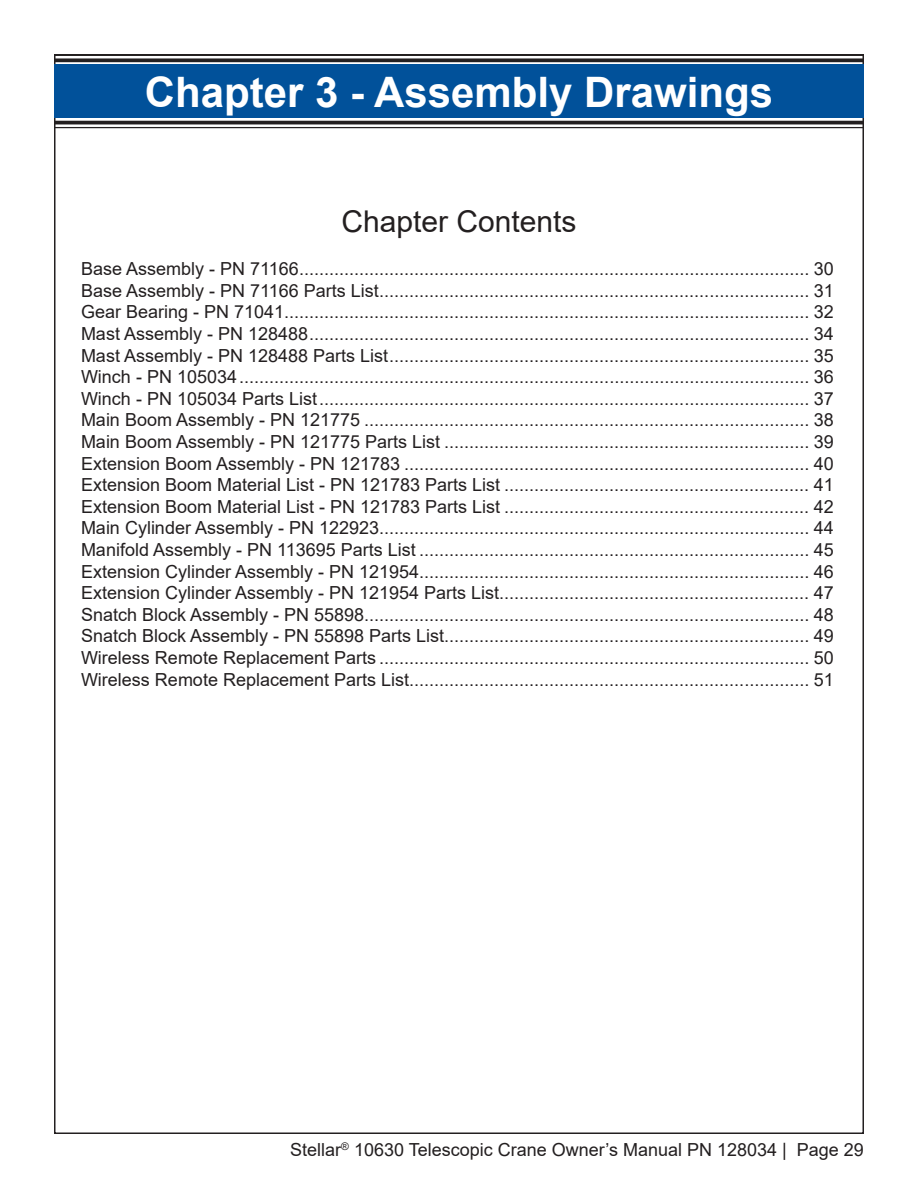
<style>
.page{position:relative;width:918px;height:1188px;background:#fff}
.page>*{position:absolute;margin:0;border:0;box-sizing:border-box;transform-origin:0 0}
.TOC_Page_Heading_Black{font:700 42px "Arial";color:#fff}
.Metric_Italicized{font:30px "Arial";color:#231f20}
.Table_of_Contents_Indent_1{font:18px "Arial";color:#231f20}
</style>
<div class="page">
<hr style="left:54px;top:121px;width:810px;height:3px;background:#231f20">
<hr style="left:54px;top:127px;width:810px;height:1px;background:#231f20">
<svg style="left:54px;top:58px;width:810px;height:4px;background:#3c3839"></svg>
<hr style="left:54px;top:55px;width:810px;height:1px;background:#231f20">
<div style="left:54px;top:64px;width:810px;height:54px;background:#01519a"></div>
<p class="TOC_Page_Heading_Black" style="left:145px;top:62px;width:630px">Chapter 3 - Assembly Drawings</p>
<p class="Metric_Italicized" style="left:341px;top:201px;width:237px">Chapter Contents</p>
<p class="Table_of_Contents_Indent_1" style="left:81px;top:257px;width:754px">Base Assembly - PN 71166...................................................................................................... 30</p>
<p class="Table_of_Contents_Indent_1" style="left:81px;top:278px;width:754px">Base Assembly - PN 71166 Parts List...................................................................................... 31</p>
<p class="Table_of_Contents_Indent_1" style="left:81px;top:300px;width:754px">Gear Bearing - PN 71041......................................................................................................... 32</p>
<p class="Table_of_Contents_Indent_1" style="left:81px;top:321px;width:754px">Mast Assembly - PN 128488.................................................................................................... 34</p>
<p class="Table_of_Contents_Indent_1" style="left:81px;top:343px;width:754px">Mast Assembly - PN 128488 Parts List.................................................................................... 35</p>
<p class="Table_of_Contents_Indent_1" style="left:81px;top:365px;width:754px">Winch - PN 105034.................................................................................................................. 36</p>
<p class="Table_of_Contents_Indent_1" style="left:81px;top:386px;width:754px">Winch - PN 105034 Parts List.................................................................................................. 37</p>
<p class="Table_of_Contents_Indent_1" style="left:81px;top:408px;width:754px">Main Boom Assembly - PN 121775 ......................................................................................... 38</p>
<p class="Table_of_Contents_Indent_1" style="left:81px;top:429px;width:754px">Main Boom Assembly - PN 121775 Parts List ......................................................................... 39</p>
<p class="Table_of_Contents_Indent_1" style="left:81px;top:451px;width:754px">Extension Boom Assembly - PN 121783 ................................................................................. 40</p>
<p class="Table_of_Contents_Indent_1" style="left:81px;top:473px;width:754px">Extension Boom Material List - PN 121783 Parts List ............................................................. 41</p>
<p class="Table_of_Contents_Indent_1" style="left:81px;top:494px;width:754px">Extension Boom Material List - PN 121783 Parts List ............................................................. 42</p>
<p class="Table_of_Contents_Indent_1" style="left:81px;top:516px;width:754px">Main Cylinder Assembly - PN 122923...................................................................................... 44</p>
<p class="Table_of_Contents_Indent_1" style="left:81px;top:537px;width:754px">Manifold Assembly - PN 113695 Parts List .............................................................................. 45</p>
<p class="Table_of_Contents_Indent_1" style="left:81px;top:559px;width:754px">Extension Cylinder Assembly - PN 121954.............................................................................. 46</p>
<p class="Table_of_Contents_Indent_1" style="left:81px;top:581px;width:754px">Extension Cylinder Assembly - PN 121954 Parts List.............................................................. 47</p>
<p class="Table_of_Contents_Indent_1" style="left:81px;top:602px;width:754px">Snatch Block Assembly - PN 55898......................................................................................... 48</p>
<p class="Table_of_Contents_Indent_1" style="left:81px;top:624px;width:754px">Snatch Block Assembly - PN 55898 Parts List......................................................................... 49</p>
<p class="Table_of_Contents_Indent_1" style="left:81px;top:645px;width:754px">Wireless Remote Replacement Parts ...................................................................................... 50</p>
<p class="Table_of_Contents_Indent_1" style="left:81px;top:667px;width:754px">Wireless Remote Replacement Parts List................................................................................ 51</p>
<p class="Table_of_Contents_Indent_1" style="left:290px;top:1137px;width:575px">Stellar<sup>®</sup> 10630 Telescopic Crane Owner’s Manual PN 128034 | Page 29</p>
</div>
